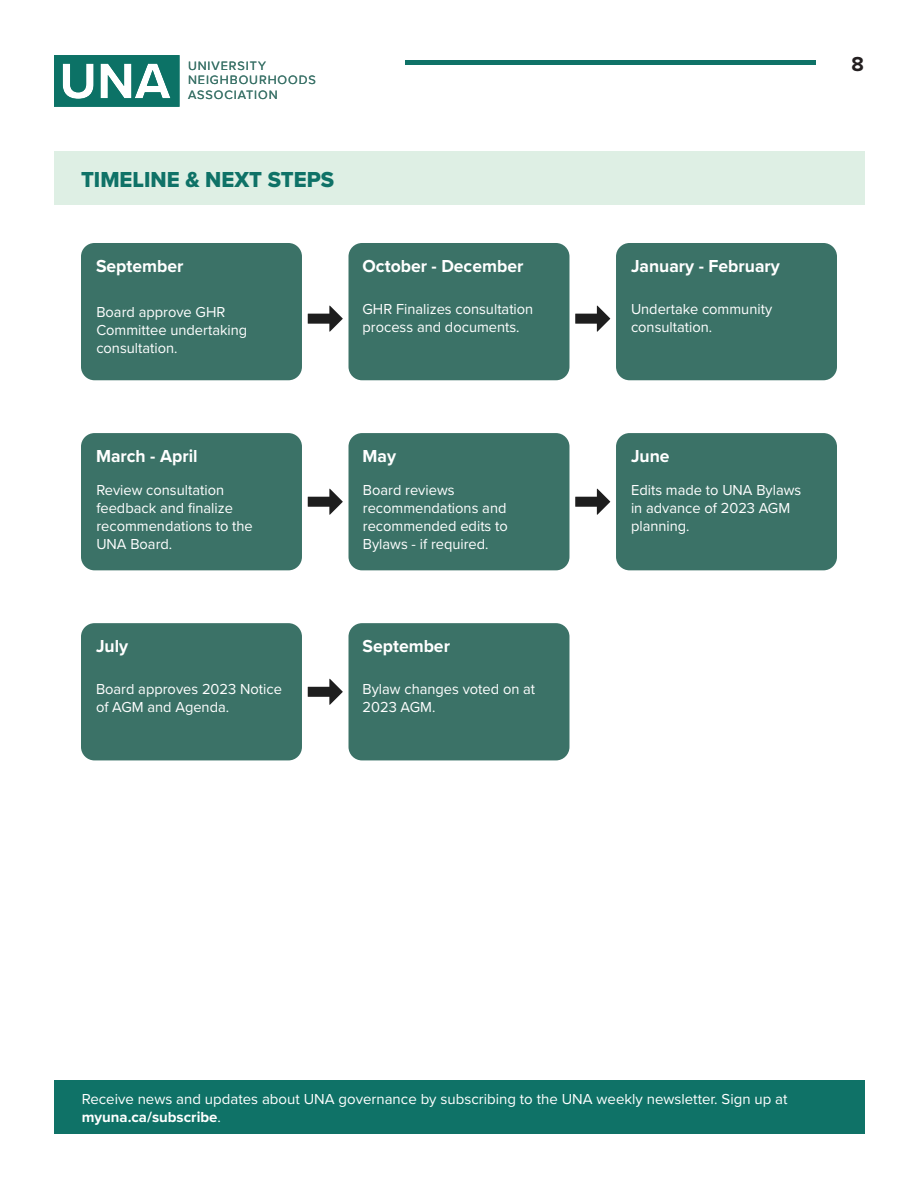
<style>
.page{position:relative;width:918px;height:1188px;background:#fff}
.page>*{position:absolute;margin:0;border:0;box-sizing:border-box;transform-origin:0 0}
.t1{font:22.5px "Proxima Nova Extrabld";color:#0f7267}
.t2{font:700 21px "Proxima Nova";color:#231f20}
.t3{font:700 18px "Proxima Nova";color:#fff}
.t4{font:15px/18px "Proxima Nova";color:#fff}
.t5{font:12.6px/14.1px "Proxima Nova";letter-spacing:.075em;color:#397167}
.s1{font-weight:700}
</style>
<div class="page">
<div style="left:405px;top:60px;width:410px;height:5px;background:#0f7267"></div>
<svg style="left:54px;top:55px;width:125px;height:52px"></svg>
<div style="left:54px;top:151px;width:810px;height:54px;background:#deefe4"></div>
<div style="left:81px;top:243px;width:221px;height:137px;background:#3b7267;border-radius:14px"></div>
<div style="left:81px;top:433px;width:221px;height:137px;background:#3b7267;border-radius:14px"></div>
<div style="left:81px;top:623px;width:221px;height:137px;background:#3b7267;border-radius:14px"></div>
<div style="left:349px;top:243px;width:220px;height:137px;background:#3b7267;border-radius:14px"></div>
<div style="left:349px;top:433px;width:220px;height:137px;background:#3b7267;border-radius:14px"></div>
<div style="left:349px;top:623px;width:220px;height:137px;background:#3b7267;border-radius:14px"></div>
<div style="left:616px;top:243px;width:221px;height:137px;background:#3b7267;border-radius:14px"></div>
<div style="left:616px;top:433px;width:221px;height:137px;background:#3b7267;border-radius:14px"></div>
<svg style="left:308px;top:306px;width:35px;height:26px"></svg>
<svg style="left:308px;top:489px;width:35px;height:26px"></svg>
<svg style="left:308px;top:679px;width:35px;height:26px"></svg>
<svg style="left:575px;top:306px;width:35px;height:26px"></svg>
<svg style="left:575px;top:489px;width:35px;height:26px"></svg>
<div style="left:54px;top:1080px;width:810px;height:54px;background:#0f7267"></div>
<p class="t5" style="left:188px;top:59px;width:129px">UNIVERSITY<br>NEIGHBOURHOODS<br>ASSOCIATION</p>
<h2 class="t2" style="left:852px;top:55px;width:14px">8</h2>
<h1 class="t1" style="left:81px;top:170px;width:255px">TIMELINE &amp; NEXT STEPS</h1>
<p class="t3" style="left:96px;top:259px;width:89px">September</p>
<p class="t4" style="left:96px;top:304px;width:152px">Board approve GHR<br>Committee undertaking consultation.</p>
<p class="t3" style="left:363px;top:259px;width:162px">October - December</p>
<p class="t4" style="left:363px;top:301px;width:172px">GHR Finalizes consultation process and documents.</p>
<p class="t3" style="left:631px;top:259px;width:150px">January - February</p>
<p class="t4" style="left:631px;top:301px;width:143px">Undertake community consultation.</p>
<p class="t3" style="left:96px;top:449px;width:103px">March - April</p>
<p class="t3" style="left:363px;top:449px;width:35px">May</p>
<p class="t3" style="left:631px;top:449px;width:40px">June</p>
<p class="t4" style="left:96px;top:482px;width:158px">Review consultation feedback and finalize recommendations to the<br>UNA Board.</p>
<p class="t4" style="left:363px;top:482px;width:146px">Board reviews recommendations and recommended edits to<br>Bylaws - if required.</p>
<p class="t4" style="left:631px;top:482px;width:172px">Edits made to UNA Bylaws in advance of 2023 AGM planning.</p>
<p class="t3" style="left:96px;top:639px;width:34px">July</p>
<p class="t3" style="left:363px;top:639px;width:89px">September</p>
<p class="t4" style="left:96px;top:681px;width:187px">Board approves 2023 Notice of AGM and Agenda.</p>
<p class="t4" style="left:363px;top:681px;width:174px">Bylaw changes voted on at<br>2023 AGM.</p>
<p class="t4" style="left:82px;top:1091px;width:707px">Receive news and updates about UNA governance by subscribing to the UNA weekly newsletter. Sign up at <span class="s1">myuna.ca/subscribe</span>.</p>
</div>
